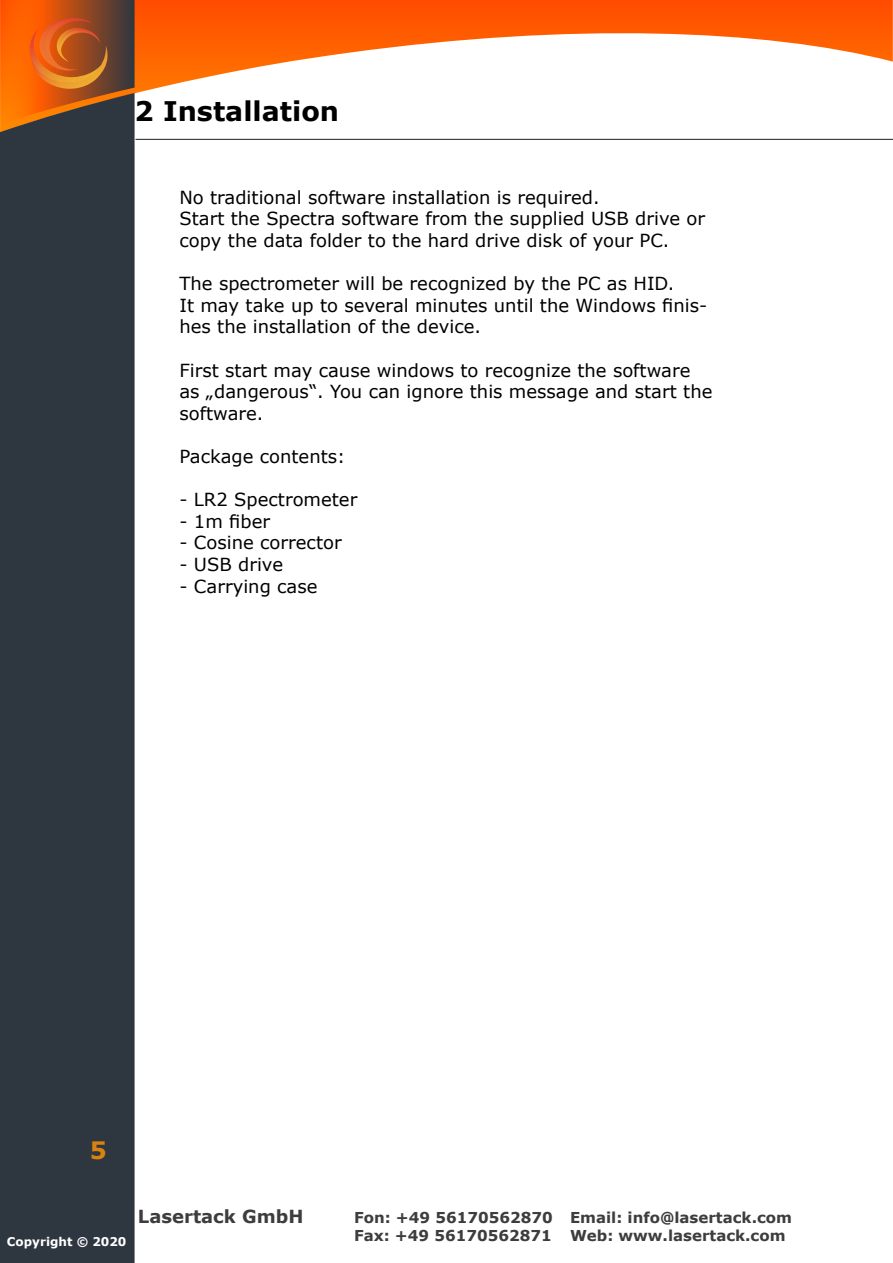
<style>
.page{position:relative;width:893px;height:1263px;background:#fff}
.page>*{position:absolute;margin:0;border:0;box-sizing:border-box;transform-origin:0 0}
.t1{font:700 27px "Verdana";color:#000}
.t2{font:700 24px "Verdana";color:#d88210}
.t3{font:18px/21.6px "Verdana";color:#000}
.t4{font:700 18px "Verdana";color:#3f3c3f}
.t5{font:700 15px/18px "Verdana";color:#3f3c3f}
.t6{font:700 12px "Verdana";color:#fff}
</style>
<div class="page">
<svg style="left:135px;top:0;width:758px;height:94px"></svg>
<svg style="left:0;top:0;width:135px;height:93px;background:#af5118"></svg>
<div style="left:0;top:93px;width:135px;height:1170px;background:#2e3640"></div>
<img style="left:31px;top:45px;width:77px;height:44px">
<img style="left:30px;top:29px;width:72px;height:54px">
<img style="left:39px;top:20px;width:39px;height:51px">
<img style="left:45px;top:18px;width:48px;height:49px">
<img style="left:57px;top:27px;width:31px;height:35px">
<img style="left:60px;top:29px;width:40px;height:25px">
<hr style="left:136px;top:139px;width:757px;height:1px;background:#1d1d1b">
<h1 class="t1" style="left:135px;top:92px;width:206px">2 Installation</h1>
<p class="t3" style="left:179px;top:186px;width:527px">No traditional software installation is required.<br>Start the Spectra software from the supplied USB drive or copy the data folder to the hard drive disk of your PC.</p>
<p class="t3" style="left:179px;top:273px;width:529px">The spectrometer will be recognized by the PC as HID.<br>It may take up to several minutes until the Windows finis&shy;hes the installation of the device.</p>
<p class="t3" style="left:179px;top:359px;width:534px">First start may cause windows to recognize the software as „dangerous“. You can ignore this message and start the software.</p>
<p class="t3" style="left:179px;top:445px;width:167px">Package contents:</p>
<p class="t3" style="left:179px;top:489px;width:179px">- LR2 Spectrometer</p>
<p class="t3" style="left:179px;top:510px;width:92px">- 1m fiber</p>
<p class="t3" style="left:179px;top:532px;width:164px">- Cosine corrector</p>
<p class="t3" style="left:179px;top:553px;width:105px">- USB drive</p>
<p class="t3" style="left:179px;top:575px;width:140px">- Carrying case</p>
<h2 class="t2" style="left:90px;top:1133px;width:19px">5</h2>
<p class="t6" style="left:7px;top:1233px;width:121px">Copyright © 2020</p>
<p class="t4" style="left:138px;top:1204px;width:167px">Lasertack GmbH</p>
<p class="t5" style="left:354px;top:1208px;width:440px">Fon: +49 56170562870 Email: info@lasertack.com<br>Fax: +49 56170562871 Web: www.lasertack.com</p>
</div>
